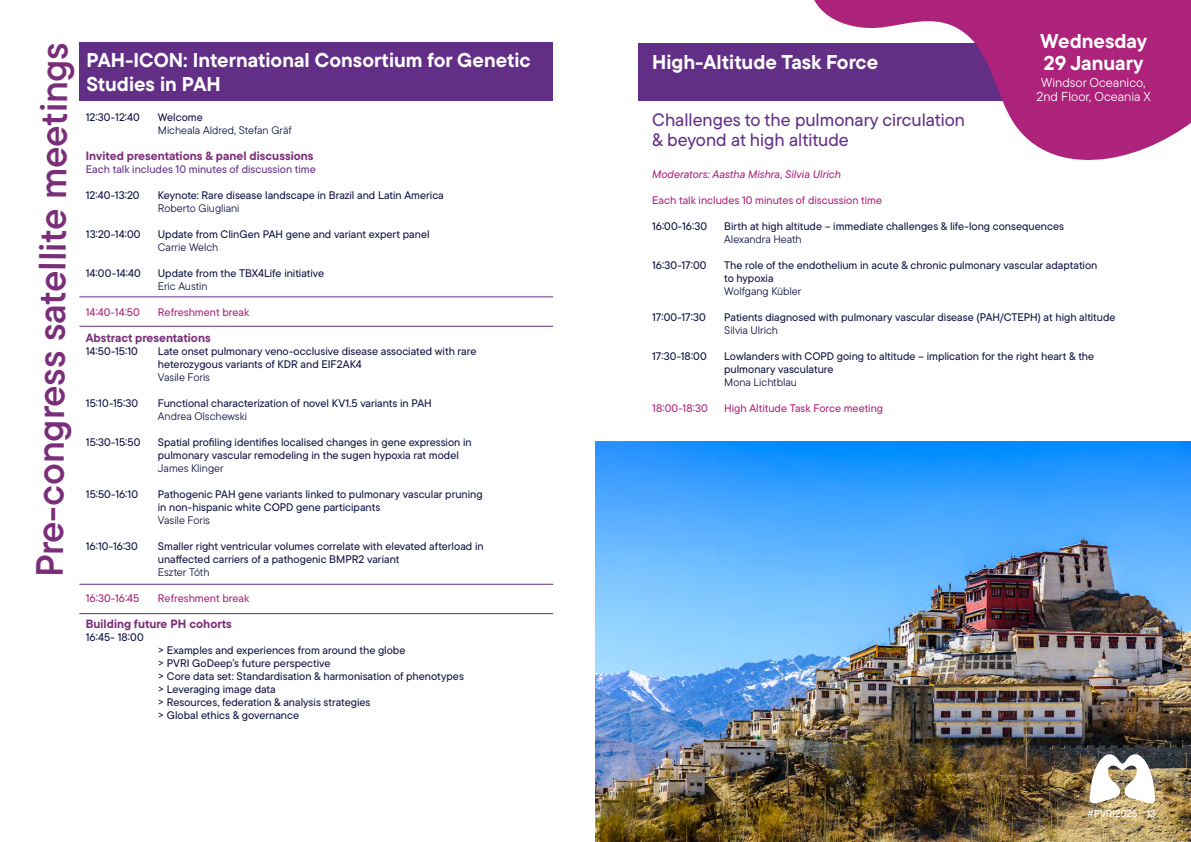
<style>
.page{position:relative;width:1191px;height:842px;background:#fff}
.page>*{position:absolute;margin:0;border:0;box-sizing:border-box;transform-origin:0 0}
.t1{font:38px "TT Commons Pro Db";color:#7a2d78}
.t2{font:700 20px/24px "TT Commons Pro";color:#fff}
.t3{font:500 18px/20px "TT Commons Pro";color:#622e86}
.t4{font:13px/14px "TT Commons Pro";color:#fff;text-align:center}
.t5{font:700 12px "TT Commons Pro";color:#7a2d78}
.t6{font:500 11px/13px "TT Commons Pro";color:#0e1141}
.t7{font:11px "TT Commons Pro";color:#0e1141}
.t8{font:500 11px "TT Commons Pro";color:#ad227a}
.t9{font:500 11px "TT Commons Pro";color:#622e86}
.t10{font:italic 500 11px "TT Commons Pro";color:#ad227a}
.t11{font:500 10px "TT Commons Pro";color:#fff}
</style>
<div class="page">
<div style="left:79px;top:43px;width:474px;height:58px;background:#622e86"></div>
<hr style="left:79px;top:326px;width:474px;height:1px;background:#622e86">
<hr style="left:79px;top:297px;width:474px;height:1px;background:#622e86">
<hr style="left:79px;top:613px;width:474px;height:1px;background:#622e86">
<hr style="left:79px;top:584px;width:474px;height:1px;background:#622e86">
<div style="left:638px;top:43px;width:171px;height:58px;background:#622e86"></div>
<svg style="left:809px;top:0;width:382px;height:160px;fill:#ad227a"></svg>
<img style="left:595px;top:441px;width:596px;height:401px">
<img style="left:1089px;top:754px;width:66px;height:50px">
<h1 class="t1" style="left:24px;top:577px;width:537px;rotate:-90deg">Pre-congress satellite meetings</h1>
<h2 class="t2" style="left:86px;top:48px;width:446px">PAH-ICON: International Consortium for Genetic<br>Studies in PAH</h2>
<p class="t6" style="left:86px;top:111px;width:56px">12:30-12:40</p>
<p class="t6" style="left:158px;top:111px;width:46px">Welcome</p>
<p class="t7" style="left:158px;top:122px;width:135px">Micheala Aldred, Stefan Gräf</p>
<p class="t5" style="left:86px;top:147px;width:229px">Invited presentations &amp; panel discussions</p>
<p class="t9" style="left:86px;top:161px;width:231px">Each talk includes 10 minutes of discussion time</p>
<p class="t6" style="left:86px;top:189px;width:55px">12:40-13:20</p>
<p class="t6" style="left:158px;top:189px;width:287px">Keynote: Rare disease landscape in Brazil and Latin America</p>
<p class="t7" style="left:158px;top:200px;width:83px">Roberto Giugliani</p>
<p class="t6" style="left:86px;top:228px;width:56px">13:20-14:00</p>
<p class="t6" style="left:158px;top:228px;width:273px">Update from ClinGen PAH gene and variant expert panel</p>
<p class="t7" style="left:158px;top:239px;width:62px">Carrie Welch</p>
<p class="t6" style="left:86px;top:267px;width:57px">14:00-14:40</p>
<p class="t6" style="left:158px;top:267px;width:168px">Update from the TBX4Life initiative</p>
<p class="t7" style="left:158px;top:278px;width:51px">Eric Austin</p>
<p class="t8" style="left:86px;top:304px;width:55px">14:40-14:50</p>
<p class="t8" style="left:158px;top:304px;width:93px">Refreshment break</p>
<p class="t5" style="left:86px;top:329px;width:126px">Abstract presentations</p>
<p class="t6" style="left:86px;top:345px;width:54px">14:50-15:10</p>
<p class="t6" style="left:158px;top:345px;width:320px">Late onset pulmonary veno-occlusive disease associated with rare heterozygous variants of KDR and EIF2AK4</p>
<p class="t7" style="left:158px;top:369px;width:54px">Vasile Foris</p>
<p class="t6" style="left:86px;top:397px;width:54px">15:10-15:30</p>
<p class="t6" style="left:158px;top:397px;width:275px">Functional characterization of novel KV1.5 variants in PAH</p>
<p class="t7" style="left:158px;top:408px;width:91px">Andrea Olschewski</p>
<p class="t6" style="left:86px;top:436px;width:56px">15:30-15:50</p>
<p class="t6" style="left:158px;top:436px;width:315px">Spatial profiling identifies localised changes in gene expression in pulmonary vascular remodeling in the sugen hypoxia rat model</p>
<p class="t7" style="left:158px;top:460px;width:67px">James Klinger</p>
<p class="t6" style="left:86px;top:488px;width:54px">15:50-16:10</p>
<p class="t6" style="left:158px;top:488px;width:326px">Pathogenic PAH gene variants linked to pulmonary vascular pruning in non-hispanic white COPD gene participants</p>
<p class="t7" style="left:158px;top:512px;width:54px">Vasile Foris</p>
<p class="t6" style="left:86px;top:540px;width:54px">16:10-16:30</p>
<p class="t6" style="left:158px;top:540px;width:327px">Smaller right ventricular volumes correlate with elevated afterload in unaffected carriers of a pathogenic BMPR2 variant</p>
<p class="t7" style="left:158px;top:564px;width:53px">Eszter Tóth</p>
<p class="t8" style="left:86px;top:590px;width:55px">16:30-16:45</p>
<p class="t8" style="left:158px;top:590px;width:93px">Refreshment break</p>
<p class="t5" style="left:86px;top:615px;width:148px">Building future PH cohorts</p>
<p class="t6" style="left:86px;top:631px;width:59px">16:45- 18:00</p>
<p class="t6" style="left:158px;top:644px;width:307px">&gt; Examples and experiences from around the globe<br>&gt; PVRI GoDeep’s future perspective<br>&gt; Core data set: Standardisation &amp; harmonisation of phenotypes &gt; Leveraging image data<br>&gt; Resources, federation &amp; analysis strategies<br>&gt; Global ethics &amp; governance</p>
<h2 class="t2" style="left:652px;top:50px;width:228px">High-Altitude Task Force</h2>
<h3 class="t3" style="left:652px;top:110px;width:314px">Challenges to the pulmonary circulation &amp; beyond at high altitude</h3>
<h2 class="t2" style="left:1040px;top:30px;width:109px;line-height:22px">Wednesday<br>29 January</h2>
<p class="t4" style="left:1036px;top:75px;width:116px">Windsor Oceanico,<br>2nd Floor, Oceania X</p>
<p class="t10" style="left:652px;top:166px;width:190px">Moderators: Aastha Mishra, Silvia Ulrich</p>
<p class="t8" style="left:652px;top:192px;width:231px">Each talk includes 10 minutes of discussion time</p>
<p class="t6" style="left:652px;top:220px;width:56px">16:00-16:30</p>
<p class="t6" style="left:724px;top:220px;width:341px">Birth at high altitude – immediate challenges &amp; life-long consequences</p>
<p class="t7" style="left:724px;top:232px;width:79px">Alexandra Heath</p>
<p class="t6" style="left:652px;top:259px;width:56px">16:30-17:00</p>
<p class="t6" style="left:724px;top:259px;width:375px">The role of the endothelium in acute &amp; chronic pulmonary vascular adaptation to hypoxia</p>
<p class="t7" style="left:724px;top:284px;width:79px">Wolfgang Kübler</p>
<p class="t6" style="left:652px;top:311px;width:55px">17:00-17:30</p>
<p class="t6" style="left:724px;top:311px;width:393px">Patients diagnosed with pulmonary vascular disease (PAH/CTEPH) at high altitude</p>
<p class="t7" style="left:724px;top:323px;width:55px">Silvia Ulrich</p>
<p class="t6" style="left:652px;top:350px;width:56px">17:30-18:00</p>
<p class="t6" style="left:724px;top:350px;width:371px">Lowlanders with COPD going to altitude – implication for the right heart &amp; the pulmonary vasculature</p>
<p class="t7" style="left:724px;top:375px;width:74px">Mona Lichtblau</p>
<p class="t8" style="left:652px;top:400px;width:57px">18:00-18:30</p>
<p class="t8" style="left:724px;top:400px;width:160px">High Altitude Task Force meeting</p>
<p class="t11" style="left:1087px;top:806px;width:70px">#PVRI2025 13</p>
</div>
